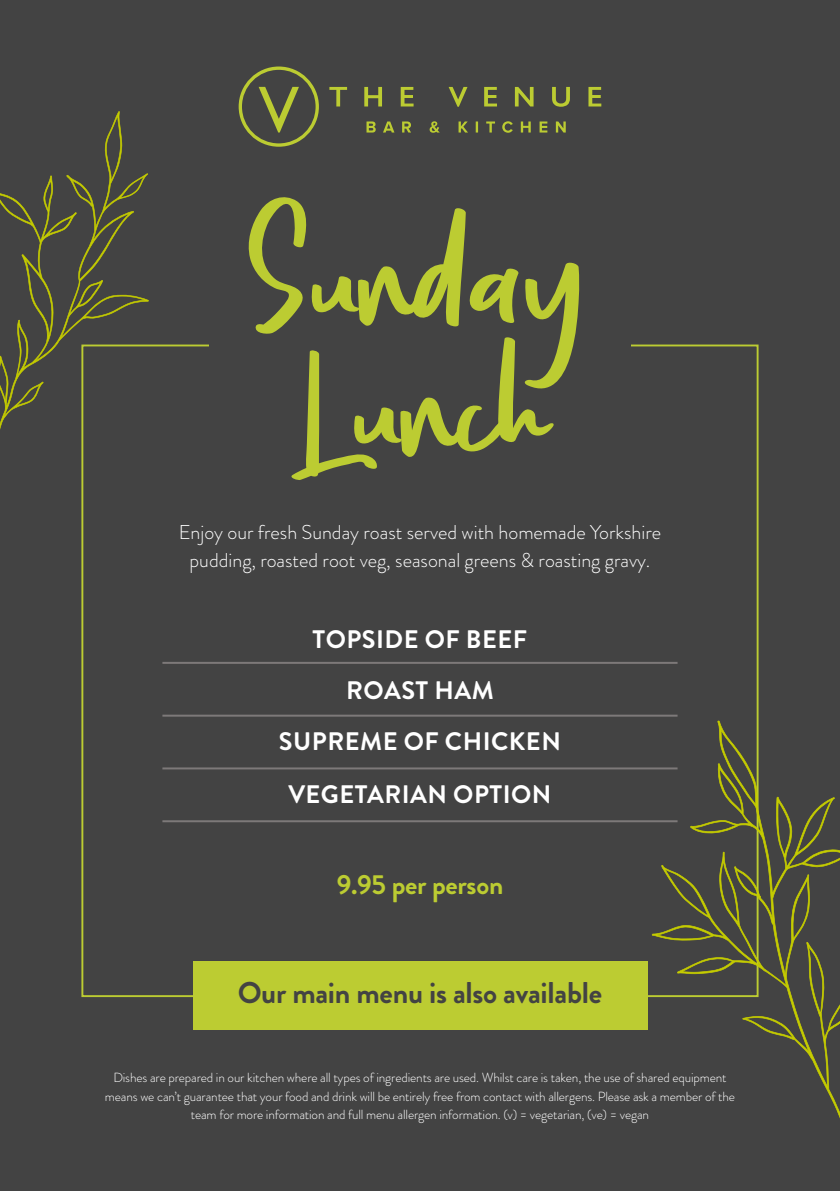
<style>
.page{position:relative;width:840px;height:1191px;background:#fff}
.page>*{position:absolute;margin:0;border:0;box-sizing:border-box;transform-origin:0 0}
.t1{font:191.6px "Every Style Free";color:#bccc32}
.t2{font:700 30px "Brandon Grotesque";letter-spacing:-.01em;color:#434343}
.t3{font:700 27.6px "Brandon Grotesque";letter-spacing:-.01em;color:#bccc32}
.t4{font:700 25.2px "Brandon Grotesque";letter-spacing:.02em;color:#fff}
.t5{font:300 20px "Brandon Grotesque";color:#fff}
.t6{font:300 13.2px/18.4px "Brandon Grotesque";letter-spacing:-.01em;color:#fff;text-align:center}
</style>
<div class="page">
<div style="left:0;top:0;width:839px;height:1191px;background:#434343"></div>
<svg style="left:366px;top:121px;width:199px;height:12px"></svg>
<svg style="left:329px;top:87px;width:18px;height:19px"></svg>
<svg style="left:364px;top:87px;width:18px;height:19px"></svg>
<svg style="left:400px;top:87px;width:13px;height:19px"></svg>
<svg style="left:448px;top:87px;width:19px;height:20px"></svg>
<svg style="left:484px;top:87px;width:12px;height:19px"></svg>
<svg style="left:514px;top:87px;width:19px;height:19px"></svg>
<svg style="left:552px;top:87px;width:17px;height:20px"></svg>
<svg style="left:588px;top:87px;width:13px;height:19px"></svg>
<svg style="left:238px;top:66px;width:81px;height:81px"></svg>
<svg style="left:651px;top:720px;width:188px;height:396px"></svg>
<svg style="left:0;top:111px;width:149px;height:351px"></svg>
<svg style="left:171px;top:344px;width:38px;height:3px"></svg>
<hr style="left:162px;top:662px;width:515px;height:2px;background:#7d7979">
<hr style="left:162px;top:714px;width:515px;height:2px;background:#7d7979">
<hr style="left:162px;top:767px;width:515px;height:2px;background:#7d7979">
<hr style="left:162px;top:820px;width:515px;height:2px;background:#7d7979">
<div style="left:193px;top:961px;width:453px;height:68px;background:#bccc32"></div>
<p class="t1" style="left:248px;top:191px;width:345px">Sunday</p>
<p class="t1" style="left:288px;top:322px;width:264px">Lunch</p>
<p class="t5" style="left:179px;top:519px;width:483px">Enjoy our fresh Sunday roast served with homemade Yorkshire</p>
<p class="t5" style="left:189px;top:547px;width:462px">pudding, roasted root veg, seasonal greens &amp; roasting gravy.</p>
<p class="t4" style="left:312px;top:621px;width:216px">TOPSIDE OF BEEF</p>
<p class="t4" style="left:346px;top:672px;width:149px">ROAST HAM</p>
<p class="t4" style="left:279px;top:723px;width:283px">SUPREME OF CHICKEN</p>
<p class="t4" style="left:288px;top:776px;width:264px">VEGETARIAN OPTION</p>
<p class="t3" style="left:336px;top:865px;width:168px">9.95 per person</p>
<p class="t2" style="left:238px;top:971px;width:365px">Our main menu is also available</p>
<p class="t6" style="left:105px;top:1068px;width:631px">Dishes are prepared in our kitchen where all types of ingredients are used. Whilst care is taken, the use of shared equipment means we can’t guarantee that your food and drink will be entirely free from contact with allergens. Please ask a member of the team for more information and full menu allergen information. (v) = vegetarian, (ve) = vegan</p>
</div>
